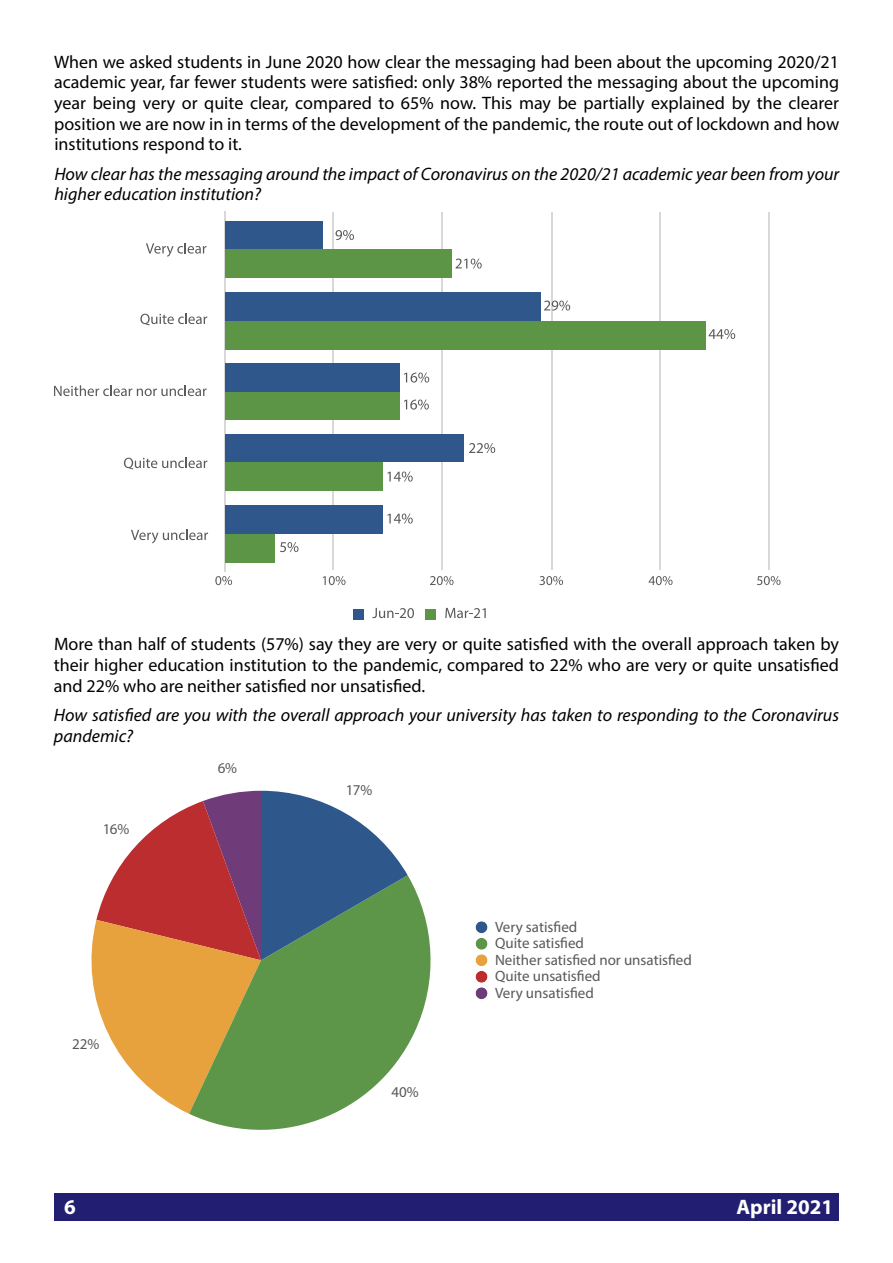
<style>
.page{position:relative;width:893px;height:1263px;background:#fff}
.page>*{position:absolute;margin:0;border:0;box-sizing:border-box;transform-origin:0 0}
.t1{font:700 21px "Myriad Pro";color:#fff}
.t2{font:18px/20.7px "Myriad Pro";color:#000;text-align:justify}
.t3{font:italic 18px/20.7px "Myriad Pro";color:#000}
.t4{font:15px/16.5px "Myriad Pro";color:#595959}
</style>
<div class="page">
<div style="left:54px;top:1193px;width:785px;height:27px;background:#221f72"></div>
<hr style="left:332px;top:213px;width:1px;height:357px;background:#d8d8d8">
<hr style="left:441px;top:213px;width:2px;height:357px;background:#d8d8d8">
<hr style="left:551px;top:213px;width:1px;height:357px;background:#d8d8d8">
<hr style="left:659px;top:213px;width:1px;height:357px;background:#d8d8d8">
<hr style="left:768px;top:213px;width:2px;height:357px;background:#d8d8d8">
<hr style="left:224px;top:211px;width:1px;height:360px;background:#d8d8d8">
<svg style="left:146px;top:243px;width:60px;height:14px"></svg>
<svg style="left:140px;top:313px;width:67px;height:12px"></svg>
<svg style="left:54px;top:385px;width:153px;height:11px"></svg>
<svg style="left:124px;top:457px;width:83px;height:12px"></svg>
<svg style="left:131px;top:529px;width:77px;height:14px"></svg>
<svg style="left:215px;top:576px;width:17px;height:9px"></svg>
<svg style="left:323px;top:576px;width:22px;height:9px"></svg>
<svg style="left:430px;top:576px;width:23px;height:9px"></svg>
<svg style="left:539px;top:576px;width:24px;height:9px"></svg>
<svg style="left:649px;top:576px;width:23px;height:9px"></svg>
<svg style="left:757px;top:576px;width:23px;height:9px"></svg>
<div style="left:225px;top:249px;width:227px;height:28px;background:#5c9545"></div>
<div style="left:225px;top:321px;width:480px;height:28px;background:#5c9545"></div>
<div style="left:225px;top:391px;width:175px;height:29px;background:#5c9545"></div>
<div style="left:225px;top:462px;width:157px;height:28px;background:#5c9545"></div>
<div style="left:225px;top:534px;width:50px;height:28px;background:#5c9545"></div>
<div style="left:225px;top:222px;width:98px;height:27px;background:#2f578c"></div>
<div style="left:225px;top:292px;width:315px;height:29px;background:#2f578c"></div>
<div style="left:225px;top:363px;width:175px;height:28px;background:#2f578c"></div>
<div style="left:225px;top:435px;width:239px;height:27px;background:#2f578c"></div>
<div style="left:225px;top:505px;width:157px;height:29px;background:#2f578c"></div>
<svg style="left:280px;top:542px;width:18px;height:10px"></svg>
<svg style="left:387px;top:471px;width:26px;height:11px"></svg>
<svg style="left:404px;top:399px;width:25px;height:11px"></svg>
<svg style="left:709px;top:329px;width:26px;height:10px"></svg>
<svg style="left:456px;top:258px;width:26px;height:11px"></svg>
<svg style="left:387px;top:513px;width:26px;height:11px"></svg>
<svg style="left:469px;top:443px;width:26px;height:10px"></svg>
<svg style="left:404px;top:372px;width:25px;height:11px"></svg>
<svg style="left:544px;top:300px;width:26px;height:11px"></svg>
<svg style="left:335px;top:230px;width:19px;height:10px"></svg>
<div style="left:353px;top:609px;width:10px;height:10px;background:#2f578c"></div>
<svg style="left:372px;top:608px;width:42px;height:10px"></svg>
<div style="left:426px;top:609px;width:10px;height:10px;background:#5c9545"></div>
<svg style="left:445px;top:608px;width:41px;height:10px"></svg>
<svg style="left:190px;top:876px;width:241px;height:254px"></svg>
<svg style="left:91px;top:791px;width:317px;height:323px"></svg>
<div style="left:476px;top:921px;width:12px;height:12px;background:#2e578b;border-radius:50%"></div>
<div style="left:476px;top:938px;width:12px;height:12px;background:#5d9648;border-radius:50%"></div>
<div style="left:476px;top:954px;width:12px;height:12px;background:#e7a13d;border-radius:50%"></div>
<div style="left:476px;top:971px;width:12px;height:12px;background:#bc2d30;border-radius:50%"></div>
<div style="left:476px;top:987px;width:12px;height:12px;background:#6f3c79;border-radius:50%"></div>
<p class="t2" style="left:54px;top:51px;width:787px">When we asked students in June 2020 how clear the messaging had been about the upcoming 2020/21 academic year, far fewer students were satisfied: only 38% reported the messaging about the upcoming year being very or quite clear, compared to 65% now. This may be partially explained by the clearer position we are now in in terms of the development of the pandemic, the route out of lockdown and how institutions respond to it.</p>
<p class="t3" style="left:54px;top:163px;width:786px">How clear has the messaging around the impact of Coronavirus on the 2020/21 academic year been from your higher education institution?</p>
<p class="t2" style="left:54px;top:634px;width:786px">More than half of students (57%) say they are very or quite satisfied with the overall approach taken by their higher education institution to the pandemic, compared to 22% who are very or quite unsatisfied and 22% who are neither satisfied nor unsatisfied.</p>
<p class="t3" style="left:54px;top:704px;width:787px">How satisfied are you with the overall approach your university has taken to responding to the Coronavirus pandemic?</p>
<p class="t4" style="left:218px;top:759px;width:21px">6%</p>
<p class="t4" style="left:102px;top:821px;width:29px">16%</p>
<p class="t4" style="left:72px;top:1035px;width:29px">22%</p>
<p class="t4" style="left:345px;top:782px;width:29px">17%</p>
<p class="t4" style="left:392px;top:1083px;width:29px">40%</p>
<p class="t4" style="left:495px;top:918px;width:198px">Very satisfied<br>Quite satisfied<br>Neither satisfied nor unsatisfied<br>Quite unsatisfied<br>Very unsatisfied</p>
<p class="t1" style="left:64px;top:1193px;width:13px">6</p>
<p class="t1" style="left:736px;top:1193px;width:98px">April 2021</p>
</div>
